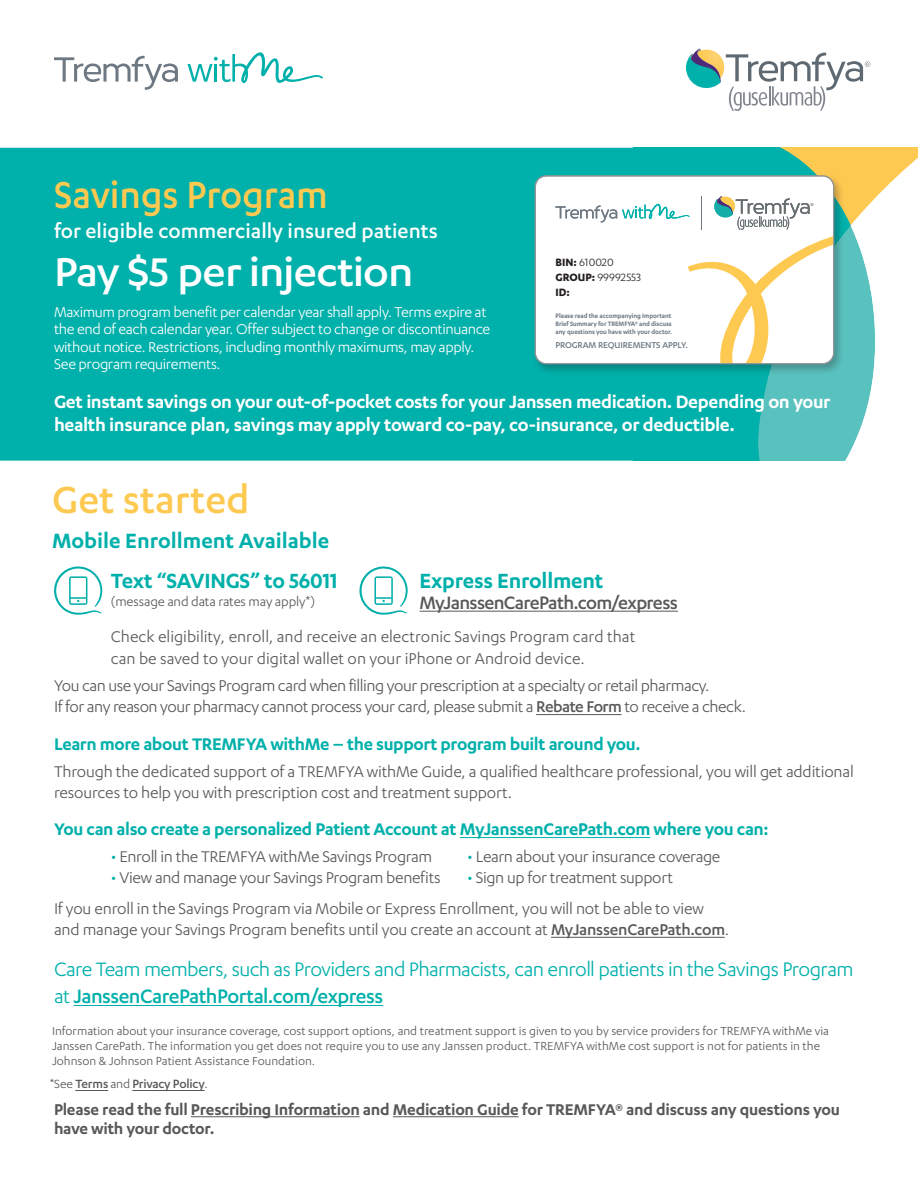
<style>
.page{position:relative;width:918px;height:1188px;background:#fff}
.page>*{position:absolute;margin:0;border:0;box-sizing:border-box;transform-origin:0 0}
.t1{font:500 46.5px "Karbon";letter-spacing:-.02em;color:#fff;scale:1.05 1}
.t2{font:500 43.8px "Karbon";color:#fec950}
.t3{font:500 43.5px "Karbon";color:#fec950;scale:.95 1}
.t4{font:600 24px "Karbon";color:#00b0aa}
.t5{font:600 23.85px "Karbon";letter-spacing:-.01em;color:#00b0aa}
.t6{font:500 23.25px "Karbon";color:#fff}
.t7{font:22.5px/27px "Karbon";letter-spacing:-.03em;color:#00b0aa}
.t8{font:500 20.85px "Karbon";letter-spacing:-.035em;color:#57585a}
.t9{font:600 20.7px/23.1px "Karbon";letter-spacing:-.02em;color:#fff}
.t10{font:600 19.5px "Karbon";letter-spacing:-.02em;color:#00b0aa}
.t11{font:18px/21px "Karbon";letter-spacing:-.01em;color:#57585a}
.t12{font:600 18px/19.5px "Karbon";letter-spacing:-.015em;color:#57585a}
.t13{font:16.5px/17.2px "Karbon";letter-spacing:-.025em;color:#fff}
.t14{font:14.85px "Karbon";letter-spacing:-.01em;color:#57585a}
.t15{font:500 13.8px "Karbon";letter-spacing:-.015em;color:#57585a}
.t16{font:13.5px/15px "Karbon";color:#57585a}
.t17{font:12.3px/14.7px "Karbon";color:#231f20}
.t18{font:500 9.9px "Karbon";letter-spacing:-.01em;color:#6d7882}
.t19{font:600 7.35px/7.9px "Karbon";letter-spacing:-.01em;color:#6d7882;text-align:justify}
.s1{font-weight:700}
.s2{font-weight:500}
.s3{color:#00b0aa}
.s4{font-weight:400}
</style>
<div class="page">
<div style="left:0;top:148px;width:555px;height:313px;background:#00b0aa"></div>
<hr style="left:191px;top:1116px;width:169px;height:1px;background:#57585a">
<hr style="left:393px;top:1116px;width:126px;height:1px;background:#57585a">
<hr style="left:551px;top:937px;width:174px;height:1px;background:#57585a">
<hr style="left:536px;top:714px;width:86px;height:1px;background:#57585a">
<hr style="left:460px;top:837px;width:190px;height:1px;background:#00b0aa">
<hr style="left:74px;top:1005px;width:309px;height:1px;background:#00b0aa">
<hr style="left:75px;top:1090px;width:33px;height:1px;background:#57585a">
<hr style="left:132px;top:1090px;width:73px;height:1px;background:#57585a">
<hr style="left:419px;top:611px;width:259px;height:1px;background:#57585a">
<svg style="left:686px;top:48px;width:184px;height:63px"></svg>
<svg style="left:54px;top:56px;width:124px;height:34px"></svg>
<svg style="left:187px;top:52px;width:136px;height:31px"></svg>
<svg style="left:54px;top:566px;width:48px;height:49px"></svg>
<svg style="left:359px;top:566px;width:49px;height:49px"></svg>
<svg style="left:535px;top:176px;width:20px;height:188px"></svg>
<svg style="left:555px;top:148px;width:363px;height:313px"></svg>
<div style="left:535px;top:175px;width:299px;height:189px;border:1px solid #939598;border-radius:11px"></div>
<h3 class="t3" style="left:54px;top:171px;width:290px">Savings Program</h3>
<p class="t6" style="left:54px;top:218px;width:385px">for eligible commercially insured patients</p>
<h1 class="t1" style="left:54px;top:246px;width:344px">Pay $5 per injection</h1>
<p class="t13" style="left:54px;top:303px;width:438px">Maximum program benefit per calendar year shall apply. Terms expire at the end of each calendar year. Offer subject to change or discontinuance without notice. Restrictions, including monthly maximums, may apply.<br>See program requirements.</p>
<p class="t9" style="left:54px;top:389px;width:778px">Get instant savings on your out-of-pocket costs for your Janssen medication. Depending on your health insurance plan, savings may apply toward co-pay, co-insurance, or deductible.</p>
<p class="t17" style="left:555px;top:255px;width:87px"><span class="s1">BIN:</span> 610020<br><span class="s1">GROUP:</span> 99992553<br><span class="s1">ID:</span></p>
<p class="t19" style="left:555px;top:312px;width:118px">Please read the accompanying Important Brief Summary for TREMFYA® and discuss any questions you have with your doctor.</p>
<p class="t18" style="left:555px;top:339px;width:134px">PROGRAM REQUIREMENTS APPLY.</p>
<h2 class="t2" style="left:52px;top:476px;width:199px">Get started</h2>
<h3 class="t4" style="left:52px;top:527px;width:279px">Mobile Enrollment Available</h3>
<h3 class="t5" style="left:111px;top:568px;width:228px">Text “SAVINGS” to 56011</h3>
<p class="t14" style="left:111px;top:593px;width:206px">(message and data rates may apply*)</p>
<h3 class="t5" style="left:419px;top:567px;width:185px">Express Enrollment</h3>
<p class="t8" style="left:419px;top:591px;width:260px">MyJanssenCarePath.com/express</p>
<p class="t11" style="left:111px;top:624px;width:526px;line-height:22.5px">Check eligibility, enroll, and receive an electronic Savings Program card that can be saved to your digital wallet on your iPhone or Android device.</p>
<p class="t11" style="left:54px;top:675px;width:694px">You can use your Savings Program card when filling your prescription at a specialty or retail pharmacy.<br>If for any reason your pharmacy cannot process your card, please submit a <span class="s2">Rebate Form</span> to receive a check.</p>
<p class="t10" style="left:54px;top:733px;width:588px">Learn more about TREMFYA withMe – the support program built around you.</p>
<p class="t11" style="left:54px;top:760px;width:801px">Through the dedicated support of a TREMFYA withMe Guide, a qualified healthcare professional, you will get additional resources to help you with prescription cost and treatment support.</p>
<p class="t10" style="left:54px;top:818px;width:716px">You can also create a personalized Patient Account at MyJanssenCarePath.com where you can:</p>
<p class="t11" style="left:111px;top:846px;width:323px"><span class="s3">•</span> Enroll in the TREMFYA withMe Savings Program</p>
<p class="t11" style="left:111px;top:867px;width:331px"><span class="s3">•</span> View and manage your Savings Program benefits</p>
<p class="t11" style="left:467px;top:846px;width:255px"><span class="s3">•</span> Learn about your insurance coverage</p>
<p class="t11" style="left:467px;top:867px;width:207px"><span class="s3">•</span> Sign up for treatment support</p>
<p class="t11" style="left:54px;top:898px;width:677px">If you enroll in the Savings Program via Mobile or Express Enrollment, you will not be able to view and manage your Savings Program benefits until you create an account at <span class="s2">MyJanssenCarePath.com</span>.</p>
<p class="t7" style="left:54px;top:955px;width:801px">Care Team members, such as Providers and Pharmacists, can enroll patients in the Savings Program at <span class="s2">JanssenCarePathPortal.com/express</span></p>
<p class="t16" style="left:52px;top:1023px;width:778px">Information about your insurance coverage, cost support options, and treatment support is given to you by service providers for TREMFYA withMe via<br>Janssen CarePath. The information you get does not require you to use any Janssen product. TREMFYA withMe cost support is not for patients in the<br>Johnson &amp; Johnson Patient Assistance Foundation.</p>
<p class="t15" style="left:50px;top:1076px;width:160px"><span class="s4">*See</span> Terms <span class="s4">and</span> Privacy Policy<span class="s4">.</span></p>
<p class="t12" style="left:54px;top:1099px;width:788px">Please read the full Prescribing Information and Medication Guide for TREMFYA® and discuss any questions you have with your doctor.</p>
</div>
